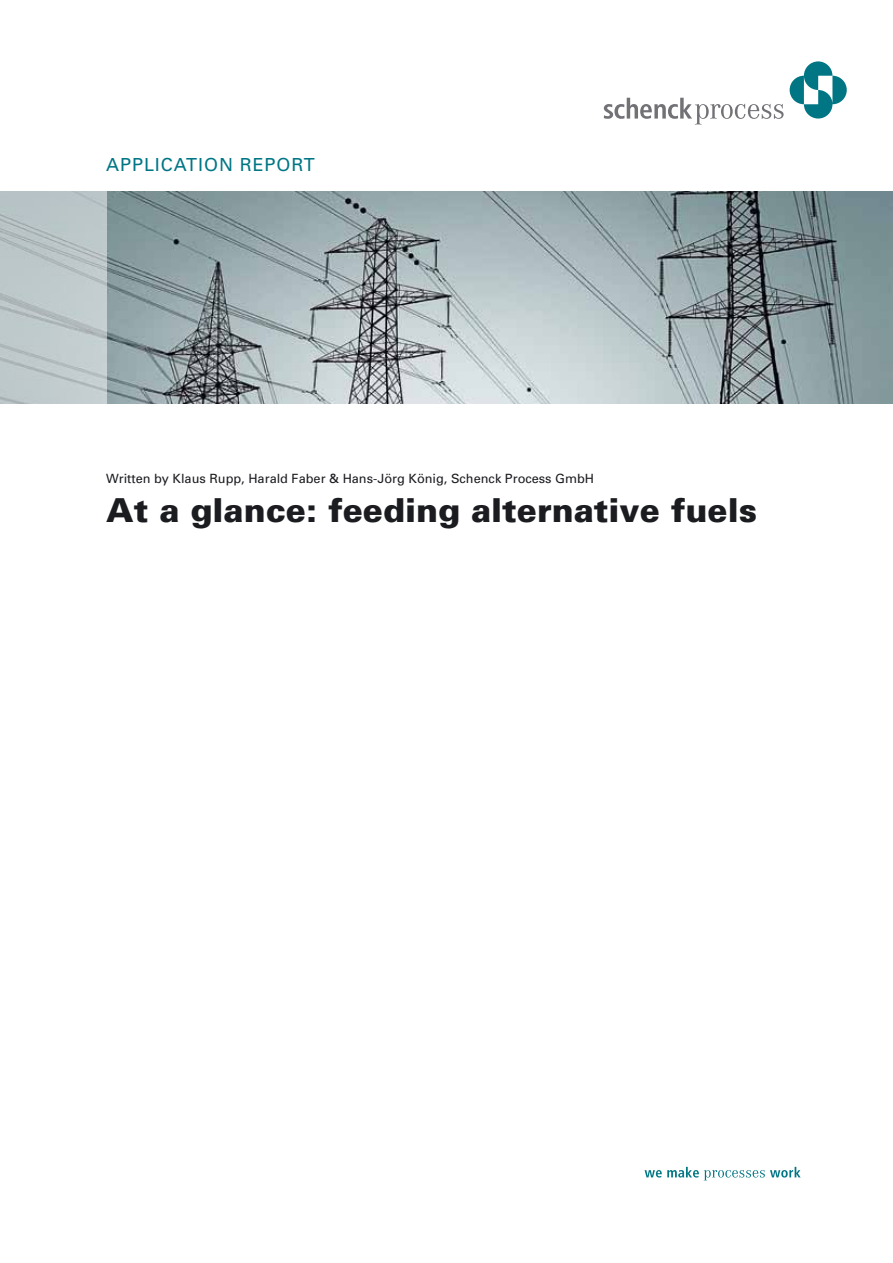
<style>
.page{position:relative;width:893px;height:1263px;background:#fff}
.page>*{position:absolute;margin:0;border:0;box-sizing:border-box;transform-origin:0 0}
.t1{font:900 33px "Univers";color:#1b1c20}
.t2{font:18px "Univers";letter-spacing:.05em;color:#007685}
.t3{font:12.75px "Univers";color:#1b1c20}
</style>
<div class="page">
<svg style="left:645px;top:1167px;width:156px;height:13px"></svg>
<svg style="left:604px;top:98px;width:180px;height:27px"></svg>
<svg style="left:790px;top:61px;width:57px;height:58px"></svg>
<img style="left:106px;top:191px;width:787px;height:213px">
<svg style="left:0;top:191px;width:106px;height:213px;background:#bbc6c8"></svg>
<h2 class="t2" style="left:106px;top:154px;width:210px">APPLICATION REPORT</h2>
<p class="t3" style="left:106px;top:471px;width:489px">Written by Klaus Rupp, Harald Faber &amp; Hans-Jörg König, Schenck Process GmbH</p>
<h1 class="t1" style="left:106px;top:490px;width:652px">At a glance: feeding alternative fuels</h1>
</div>
